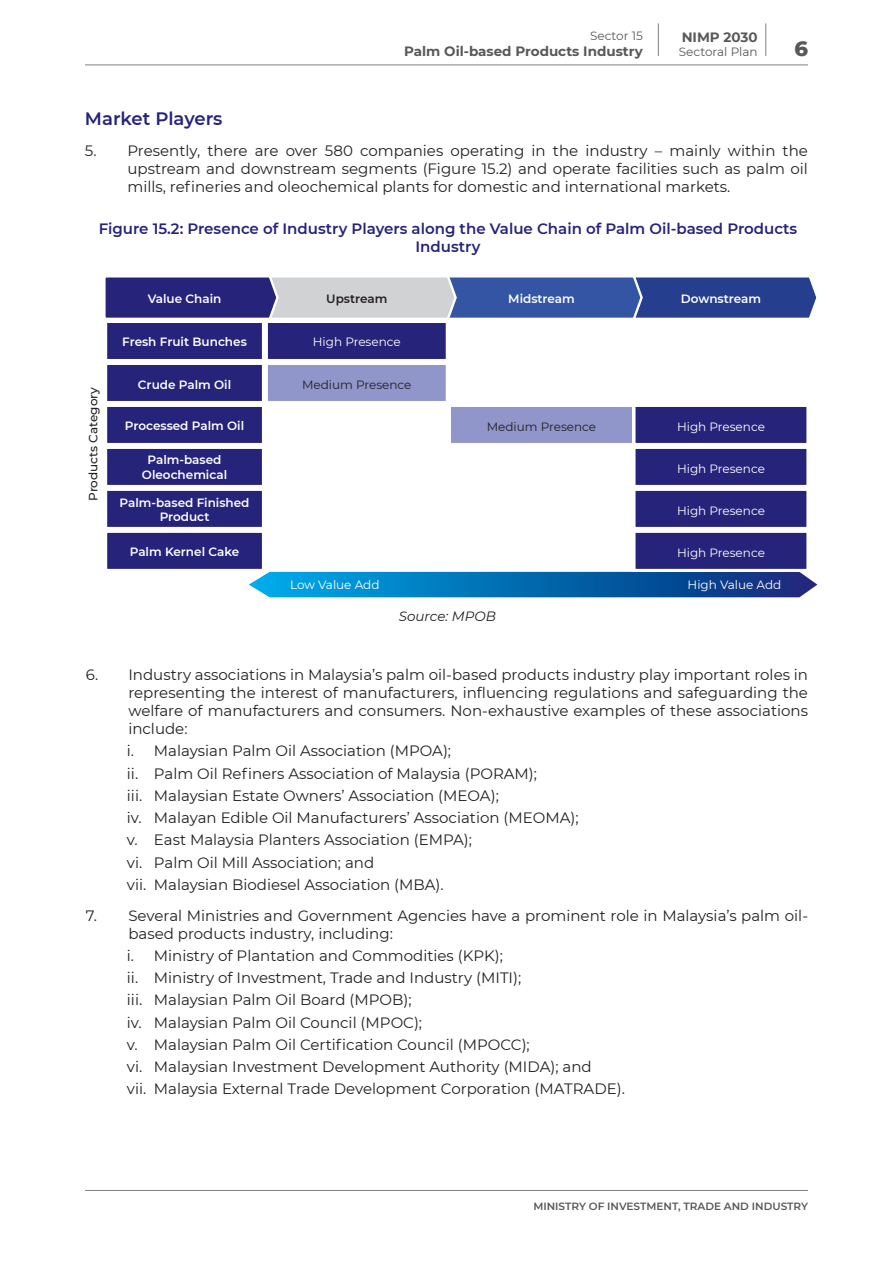
<style>
.page{position:relative;width:893px;height:1263px;background:#fff}
.page>*{position:absolute;margin:0;border:0;box-sizing:border-box;transform-origin:0 0}
.t1{font:800 21px "Montserrat";color:#57585a}
.SUB_title{font:600 18px "Montserrat";color:#26237b}
.t2{font:15px/18px "Montserrat";color:#231f20;text-align:justify}
.table_title{font:600 15px/18px "Montserrat";color:#26237b;text-align:center}
.t3{font:700 13.5px "Montserrat";color:#57585a}
.source{font:italic 13.5px "Montserrat";color:#231f20}
.t4{font:600 12px/14.4px "Montserrat";color:#fff;text-align:center}
.t5{font:12px "Montserrat";color:#fff}
.t6{font:12px "Montserrat";color:#231f20}
.t7{font:12px "Montserrat";color:#57585a}
.t8{font:500 12px "Montserrat";color:#231f20}
.t9{font:600 12px "Montserrat";color:#231f20}
.t10{font:600 10.5px "Montserrat";color:#57585a}
</style>
<div class="page">
<hr style="left:85px;top:65px;width:723px;height:1px;background:#808285">
<hr style="left:85px;top:1190px;width:723px;height:1px;background:#808285">
<hr style="left:658px;top:23px;width:1px;height:33px;background:#808285">
<hr style="left:765px;top:23px;width:1px;height:33px;background:#808285">
<svg style="left:249px;top:572px;width:568px;height:25px;background:#0c6db1"></svg>
<svg style="left:105px;top:277px;width:712px;height:41px;background:#5a68a4"></svg>
<div style="left:632px;top:404px;width:177px;height:42px;background:#26237b;border:3px solid #fff"></div>
<div style="left:632px;top:488px;width:177px;height:42px;background:#26237b;border:3px solid #fff"></div>
<div style="left:632px;top:446px;width:177px;height:42px;background:#26237b;border:3px solid #fff"></div>
<div style="left:632px;top:530px;width:177px;height:42px;background:#26237b;border:3px solid #fff"></div>
<div style="left:448px;top:404px;width:187px;height:42px;background:#9095ca;border:3px solid #fff"></div>
<div style="left:265px;top:320px;width:184px;height:42px;background:#26237b;border:3px solid #fff"></div>
<div style="left:265px;top:362px;width:184px;height:42px;background:#9095ca;border:3px solid #fff"></div>
<div style="left:104px;top:320px;width:161px;height:42px;background:#26237b;border:3px solid #fff"></div>
<div style="left:104px;top:404px;width:161px;height:42px;background:#26237b;border:3px solid #fff"></div>
<div style="left:104px;top:488px;width:161px;height:42px;background:#26237b;border:3px solid #fff"></div>
<div style="left:104px;top:362px;width:161px;height:42px;background:#26237b;border:3px solid #fff"></div>
<div style="left:104px;top:446px;width:161px;height:42px;background:#26237b;border:3px solid #fff"></div>
<div style="left:104px;top:530px;width:161px;height:42px;background:#26237b;border:3px solid #fff"></div>
<p class="t7" style="left:590px;top:27px;width:54px">Sector 15</p>
<p class="t3" style="left:404px;top:42px;width:240px">Palm Oil-based Products Industry</p>
<h1 class="t1" style="left:794px;top:33px;width:15px">6</h1>
<p class="t3" style="left:682px;top:27px;width:78px">NIMP 2030</p>
<p class="t7" style="left:679px;top:44px;width:80px">Sectoral Plan</p>
<p class="SUB_title" style="left:85px;top:106px;width:139px">Market Players</p>
<p class="t2" style="left:127px;top:141px;width:682px;text-indent:-43px">5. Presently, there are over 580 companies operating in the industry – mainly within the upstream and downstream segments (Figure 15.2) and operate facilities such as palm oil mills, refineries and oleochemical plants for domestic and international markets.</p>
<p class="table_title" style="left:99px;top:219px;width:700px">Figure 15.2: Presence of Industry Players along the Value Chain of Palm Oil-based Products<br>Industry</p>
<p class="t4" style="left:148px;top:291px;width:75px">Value Chain</p>
<p class="t9" style="left:326px;top:291px;width:63px">Upstream</p>
<p class="t4" style="left:508px;top:291px;width:68px">Midstream</p>
<p class="t4" style="left:681px;top:291px;width:82px">Downstream</p>
<p class="t8" style="left:85px;top:501px;width:116px;rotate:-90deg">Products Category</p>
<p class="t4" style="left:122px;top:334px;width:126px">Fresh Fruit Bunches</p>
<p class="t4" style="left:138px;top:377px;width:95px">Crude Palm Oil</p>
<p class="t4" style="left:125px;top:418px;width:121px">Processed Palm Oil</p>
<p class="t4" style="left:142px;top:452px;width:87px">Palm-based<br>Oleochemical</p>
<p class="t4" style="left:120px;top:495px;width:132px">Palm-based Finished<br>Product</p>
<p class="t4" style="left:130px;top:543px;width:111px">Palm Kernel Cake</p>
<p class="t5" style="left:313px;top:334px;width:89px">High Presence</p>
<p class="t6" style="left:302px;top:376px;width:111px">Medium Presence</p>
<p class="t6" style="left:487px;top:418px;width:111px">Medium Presence</p>
<p class="t5" style="left:677px;top:418px;width:89px">High Presence</p>
<p class="t5" style="left:677px;top:460px;width:89px">High Presence</p>
<p class="t5" style="left:677px;top:502px;width:89px">High Presence</p>
<p class="t5" style="left:677px;top:544px;width:89px">High Presence</p>
<p class="t5" style="left:290px;top:576px;width:91px">Low Value Add</p>
<p class="t5" style="left:688px;top:576px;width:95px">High Value Add</p>
<p class="source" style="left:399px;top:607px;width:99px">Source: MPOB</p>
<p class="t2" style="left:128px;top:665px;width:681px;text-indent:-43px">6. Industry associations in Malaysia’s palm oil-based products industry play important roles in representing the interest of manufacturers, influencing regulations and safeguarding the welfare of manufacturers and consumers. Non-exhaustive examples of these associations include:</p>
<p class="t2" style="left:127px;top:741px;width:326px">i. Malaysian Palm Oil Association (MPOA);</p>
<p class="t2" style="left:127px;top:764px;width:412px">ii. Palm Oil Refiners Association of Malaysia (PORAM);</p>
<p class="t2" style="left:127px;top:786px;width:373px">iii. Malaysian Estate Owners’ Association (MEOA);</p>
<p class="t2" style="left:127px;top:808px;width:453px">iv. Malayan Edible Oil Manufacturers’ Association (MEOMA);</p>
<p class="t2" style="left:127px;top:830px;width:347px">v. East Malaysia Planters Association (EMPA);</p>
<p class="t2" style="left:127px;top:853px;width:249px">vi. Palm Oil Mill Association; and</p>
<p class="t2" style="left:127px;top:875px;width:318px">vii. Malaysian Biodiesel Association (MBA).</p>
<p class="t2" style="left:128px;top:906px;width:681px;text-indent:-43px">7. Several Ministries and Government Agencies have a prominent role in Malaysia’s palm oil&shy;based products industry, including:</p>
<p class="t2" style="left:127px;top:946px;width:377px">i. Ministry of Plantation and Commodities (KPK);</p>
<p class="t2" style="left:127px;top:968px;width:396px">ii. Ministry of Investment, Trade and Industry (MITI);</p>
<p class="t2" style="left:127px;top:990px;width:286px">iii. Malaysian Palm Oil Board (MPOB);</p>
<p class="t2" style="left:127px;top:1013px;width:297px">iv. Malaysian Palm Oil Council (MPOC);</p>
<p class="t2" style="left:127px;top:1035px;width:404px">v. Malaysian Palm Oil Certification Council (MPOCC);</p>
<p class="t2" style="left:127px;top:1057px;width:466px">vi. Malaysian Investment Development Authority (MIDA); and</p>
<p class="t2" style="left:127px;top:1079px;width:499px">vii. Malaysia External Trade Development Corporation (MATRADE).</p>
<p class="t10" style="left:533px;top:1198px;width:276px">MINISTRY OF INVESTMENT, TRADE AND INDUSTRY</p>
</div>
